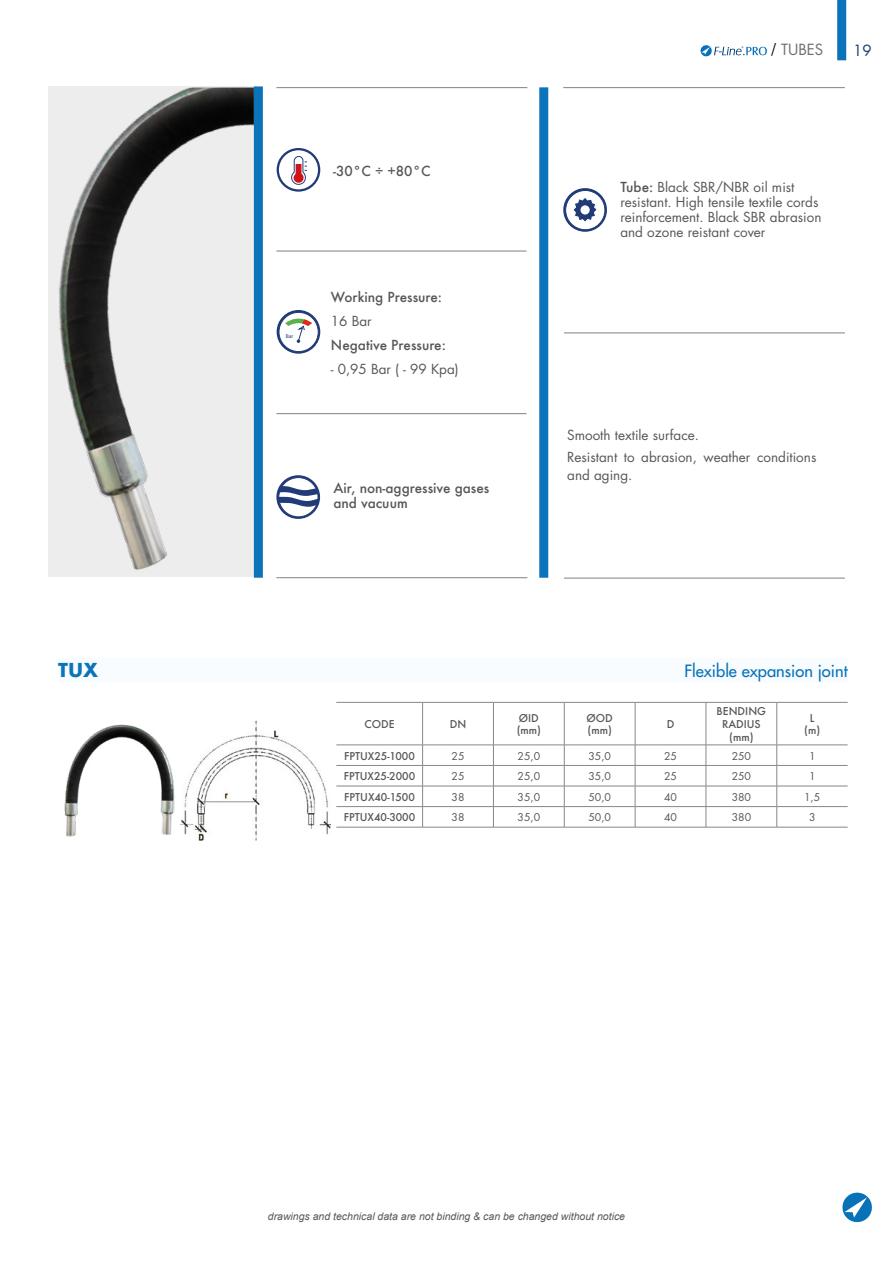
<style>
.page{position:relative;width:893px;height:1263px;background:#fff}
.page>*{position:absolute;margin:0;border:0;box-sizing:border-box;transform-origin:0 0}
.t1{font:21px "Futura T Bold";color:#0a73ba}
.t2{font:500 16.5px "Futura Std";color:#0a73ba}
.t3{font:15px "Futura Std";color:#706f6f}
.t4{font:15px "Futura Std";color:#193f77}
.t5{font:13.5px/15px "Futura Std";color:#575756}
.t6{font:500 13.5px/15px "Futura";color:#575756}
.t7{font:500 10.5px/12.6px "Futura";color:#575756}
.t8{font:10.5px "Futura Std";color:#575756}
.t9{font:italic 10.5px "Arial";color:#575756}
.t10{font:5.55px "Myriad Pro";color:#213b78}
.t11{font:2.25px "Arial";color:#003d7c}
.s1{font-family:"Minion Pro";font-size:18px;color:#000}
.s2{font-family:"Futura";font-weight:500}
</style>
<div class="page">
<svg style="left:842px;top:1192px;width:30px;height:31px"></svg>
<div style="left:837px;top:0;width:9px;height:60px;background:#0a73ba"></div>
<hr style="left:276px;top:251px;width:250px;height:1px;background:#7e8182">
<hr style="left:276px;top:413px;width:250px;height:1px;background:#7e8182">
<hr style="left:564px;top:333px;width:281px;height:1px;background:#7e8182">
<div style="left:58px;top:658px;width:790px;height:24px;background:#f8fcfe"></div>
<img style="left:64px;top:724px;width:117px;height:113px">
<img style="left:181px;top:721px;width:149px;height:120px">
<hr style="left:276px;top:87px;width:251px;height:1px;background:#7e8182">
<div style="left:254px;top:86px;width:9px;height:492px;background:#0a73ba"></div>
<img style="left:48px;top:88px;width:206px;height:489px">
<div style="left:539px;top:87px;width:9px;height:491px;background:#0a73ba"></div>
<hr style="left:276px;top:577px;width:251px;height:1px;background:#7e8182">
<hr style="left:563px;top:87px;width:282px;height:1px;background:#7e8182">
<svg style="left:563px;top:188px;width:44px;height:44px"></svg>
<svg style="left:566px;top:190px;width:39px;height:40px"></svg>
<div style="left:565px;top:190px;width:40px;height:40px;border:1px solid #213b78;border-radius:50%"></div>
<svg style="left:572px;top:197px;width:26px;height:26px"></svg>
<svg style="left:580px;top:205px;width:10px;height:10px"></svg>
<svg style="left:289px;top:156px;width:18px;height:32px"></svg>
<div style="left:277px;top:148px;width:43px;height:44px;border:2px solid #213b78;border-radius:50%"></div>
<svg style="left:277px;top:310px;width:43px;height:44px"></svg>
<div style="left:279px;top:312px;width:39px;height:40px;background:#fff;border-radius:50%"></div>
<div style="left:279px;top:312px;width:39px;height:40px;border:1px solid #213b78;border-radius:50%"></div>
<svg style="left:285px;top:313px;width:27px;height:30px"></svg>
<svg style="left:276px;top:475px;width:44px;height:44px"></svg>
<div style="left:279px;top:478px;width:39px;height:39px;background:#fff;border-radius:50%"></div>
<div style="left:279px;top:477px;width:39px;height:40px;border:1px solid #213b78;border-radius:50%"></div>
<svg style="left:278px;top:486px;width:41px;height:21px"></svg>
<hr style="left:564px;top:578px;width:281px;height:1px;background:#7e8182">
<svg style="left:701px;top:45px;width:66px;height:12px"></svg>
<hr style="left:706px;top:702px;width:1px;height:43px;background:#878787">
<hr style="left:423px;top:786px;width:70px;height:1px;background:#878787">
<hr style="left:493px;top:786px;width:71px;height:1px;background:#878787">
<hr style="left:564px;top:786px;width:71px;height:1px;background:#878787">
<hr style="left:635px;top:786px;width:71px;height:1px;background:#878787">
<hr style="left:706px;top:786px;width:71px;height:1px;background:#878787">
<hr style="left:336px;top:806px;width:87px;height:1px;background:#878787">
<hr style="left:423px;top:806px;width:70px;height:1px;background:#878787">
<svg style="left:422px;top:746px;width:1px;height:81px"></svg>
<hr style="left:493px;top:806px;width:71px;height:1px;background:#878787">
<svg style="left:493px;top:746px;width:1px;height:81px"></svg>
<hr style="left:564px;top:806px;width:71px;height:1px;background:#878787">
<svg style="left:564px;top:746px;width:1px;height:81px"></svg>
<hr style="left:635px;top:806px;width:71px;height:1px;background:#878787">
<svg style="left:635px;top:746px;width:1px;height:81px"></svg>
<hr style="left:706px;top:806px;width:71px;height:1px;background:#878787">
<svg style="left:706px;top:746px;width:1px;height:81px"></svg>
<hr style="left:777px;top:806px;width:71px;height:1px;background:#878787">
<svg style="left:776px;top:746px;width:1px;height:81px"></svg>
<hr style="left:336px;top:827px;width:87px;height:1px;background:#878787">
<hr style="left:423px;top:827px;width:70px;height:1px;background:#878787">
<hr style="left:493px;top:827px;width:71px;height:1px;background:#878787">
<hr style="left:564px;top:827px;width:71px;height:1px;background:#878787">
<hr style="left:635px;top:827px;width:71px;height:1px;background:#878787">
<hr style="left:706px;top:827px;width:71px;height:1px;background:#878787">
<hr style="left:777px;top:827px;width:71px;height:1px;background:#878787">
<hr style="left:336px;top:702px;width:87px;height:1px;background:#878787">
<hr style="left:423px;top:702px;width:70px;height:1px;background:#878787">
<hr style="left:422px;top:702px;width:1px;height:43px;background:#878787">
<hr style="left:493px;top:702px;width:71px;height:1px;background:#878787">
<hr style="left:493px;top:702px;width:1px;height:43px;background:#878787">
<hr style="left:635px;top:702px;width:71px;height:1px;background:#878787">
<hr style="left:706px;top:702px;width:71px;height:1px;background:#878787">
<hr style="left:336px;top:745px;width:87px;height:1px;background:#878787">
<hr style="left:423px;top:745px;width:70px;height:1px;background:#878787">
<hr style="left:493px;top:745px;width:71px;height:1px;background:#878787">
<hr style="left:635px;top:745px;width:71px;height:1px;background:#878787">
<hr style="left:706px;top:745px;width:71px;height:1px;background:#878787">
<hr style="left:336px;top:765px;width:87px;height:1px;background:#878787">
<hr style="left:423px;top:765px;width:70px;height:1px;background:#878787">
<hr style="left:493px;top:765px;width:71px;height:1px;background:#878787">
<hr style="left:635px;top:765px;width:71px;height:1px;background:#878787">
<hr style="left:706px;top:765px;width:71px;height:1px;background:#878787">
<hr style="left:336px;top:786px;width:87px;height:1px;background:#878787">
<hr style="left:777px;top:702px;width:71px;height:1px;background:#878787">
<hr style="left:776px;top:702px;width:1px;height:43px;background:#878787">
<hr style="left:777px;top:745px;width:71px;height:1px;background:#878787">
<hr style="left:777px;top:765px;width:71px;height:1px;background:#878787">
<hr style="left:777px;top:786px;width:71px;height:1px;background:#878787">
<hr style="left:564px;top:702px;width:71px;height:1px;background:#878787">
<hr style="left:564px;top:702px;width:1px;height:43px;background:#878787">
<hr style="left:635px;top:702px;width:1px;height:43px;background:#878787">
<hr style="left:564px;top:745px;width:71px;height:1px;background:#878787">
<hr style="left:564px;top:765px;width:71px;height:1px;background:#878787">
<p class="t6" style="left:333px;top:163px;width:99px">-30°C ÷ +80°C</p>
<p class="t10" style="left:286px;top:333px;width:9px">Bar</p>
<p class="t6" style="left:331px;top:289px;width:113px">Working Pressure:</p>
<p class="t5" style="left:331px;top:314px;width:42px">16 Bar</p>
<p class="t6" style="left:331px;top:337px;width:117px">Negative Pressure:</p>
<p class="t5" style="left:331px;top:362px;width:129px">- 0,95 Bar ( - 99 Kpa)</p>
<p class="t6" style="left:333px;top:481px;width:157px">Air, non-aggressive gases and vacuum</p>
<p class="t3" style="left:771px;top:39px;width:54px"><span class="s1">/</span> TUBES</p>
<p class="t11" style="left:742px;top:45px;width:3px">®</p>
<p class="t4" style="left:853px;top:41px;width:20px">19</p>
<p class="t5" style="left:620px;top:179px;width:203px"><span class="s2">Tube:</span> Black SBR/NBR oil mist resistant. High tensile textile cords reinforcement. Black SBR abrasion and ozone reistant cover</p>
<p class="t5" style="left:567px;top:424px;width:251px;line-height:22.2px">Smooth textile surface.<br>Resistant to abrasion, weather conditions</p>
<p class="t5" style="left:567px;top:468px;width:67px">and aging.</p>
<h1 class="t1" style="left:58px;top:657px;width:41px">TUX</h1>
<p class="t2" style="left:684px;top:660px;width:165px">Flexible expansion joint</p>
<p class="t7" style="left:364px;top:718px;width:32px">CODE</p>
<p class="t7" style="left:450px;top:718px;width:18px">DN</p>
<p class="t7" style="left:517px;top:711px;width:26px">ØID (mm)</p>
<p class="t7" style="left:586px;top:711px;width:28px">ØOD (mm)</p>
<p class="t7" style="left:667px;top:718px;width:9px">D</p>
<p class="t7" style="left:717px;top:705px;width:51px;text-align:center">BENDING<br>RADIUS (mm)</p>
<p class="t7" style="left:804px;top:711px;width:17px;text-align:center">L (m)</p>
<p class="t7" style="left:344px;top:749px;width:72px">FPTUX25-1000</p>
<p class="t8" style="left:452px;top:749px;width:14px">25</p>
<p class="t8" style="left:518px;top:749px;width:24px">25,0</p>
<p class="t8" style="left:588px;top:749px;width:24px">35,0</p>
<p class="t8" style="left:664px;top:749px;width:14px">25</p>
<p class="t8" style="left:732px;top:749px;width:21px">250</p>
<p class="t8" style="left:809px;top:749px;width:8px">1</p>
<p class="t7" style="left:344px;top:770px;width:73px">FPTUX25-2000</p>
<p class="t8" style="left:452px;top:769px;width:14px">25</p>
<p class="t8" style="left:518px;top:769px;width:24px">25,0</p>
<p class="t8" style="left:588px;top:769px;width:24px">35,0</p>
<p class="t8" style="left:664px;top:769px;width:14px">25</p>
<p class="t8" style="left:732px;top:769px;width:21px">250</p>
<p class="t8" style="left:809px;top:769px;width:8px">1</p>
<p class="t7" style="left:344px;top:790px;width:72px">FPTUX40-1500</p>
<p class="t8" style="left:452px;top:790px;width:14px">38</p>
<p class="t8" style="left:518px;top:790px;width:24px">35,0</p>
<p class="t8" style="left:588px;top:790px;width:24px">50,0</p>
<p class="t8" style="left:664px;top:790px;width:14px">40</p>
<p class="t8" style="left:732px;top:790px;width:21px">380</p>
<p class="t8" style="left:804px;top:790px;width:18px">1,5</p>
<p class="t7" style="left:344px;top:811px;width:73px">FPTUX40-3000</p>
<p class="t8" style="left:452px;top:811px;width:14px">38</p>
<p class="t8" style="left:518px;top:811px;width:24px">35,0</p>
<p class="t8" style="left:588px;top:811px;width:24px">50,0</p>
<p class="t8" style="left:664px;top:811px;width:14px">40</p>
<p class="t8" style="left:732px;top:811px;width:21px">380</p>
<p class="t8" style="left:809px;top:811px;width:8px">3</p>
<p class="t9" style="left:268px;top:1210px;width:359px">drawings and technical data are not binding &amp; can be changed without notice</p>
</div>
